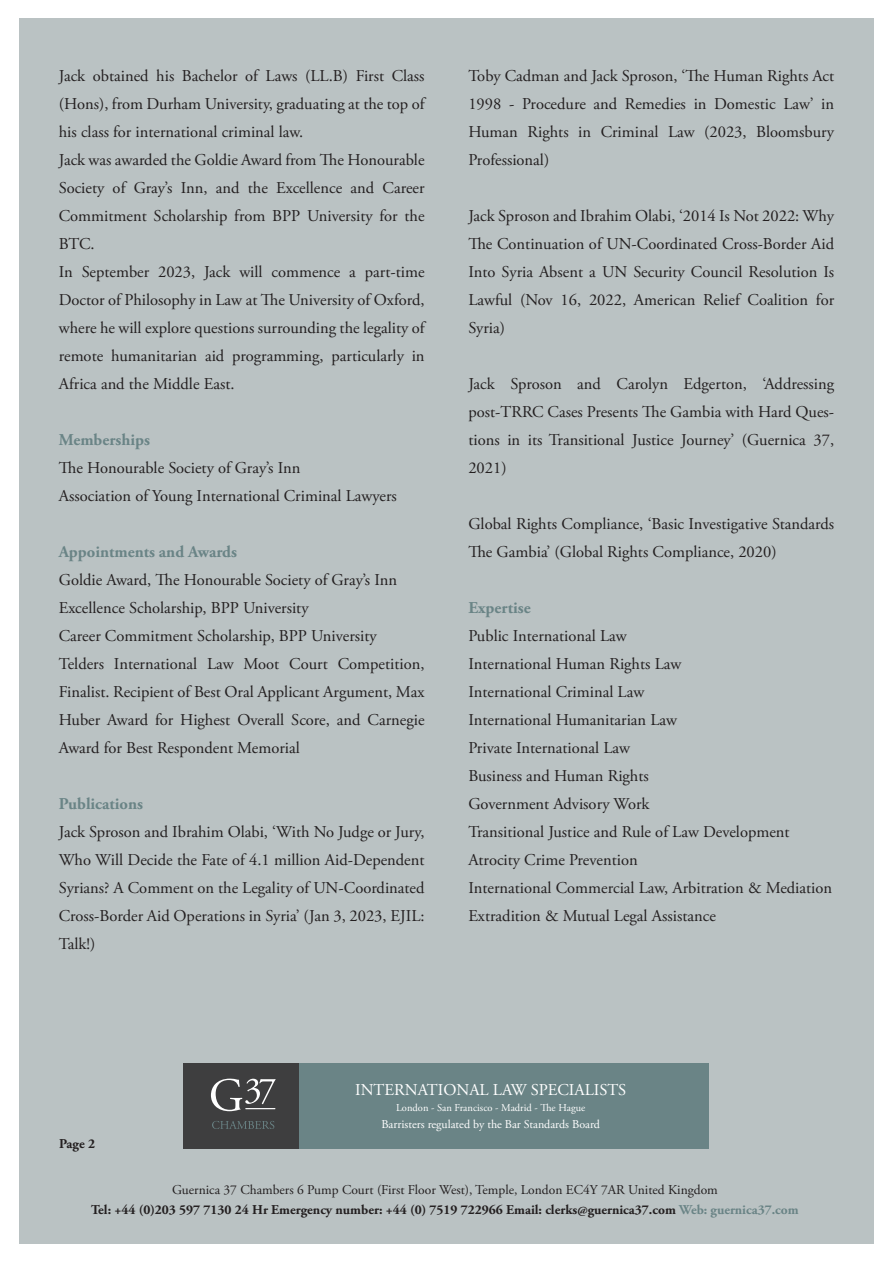
<style>
.page{position:relative;width:893px;height:1263px;background:#fff}
.page>*{position:absolute;margin:0;border:0;box-sizing:border-box;transform-origin:0 0}
.t1{font:16.5px/28px "Adobe Garamond Pro";color:#231f20}
.t2{font:700 16.5px "Adobe Garamond Pro";color:#6a8486}
.t3{font:16.5px "Adobe Garamond Pro";color:#fff}
.t4{font:700 13.5px/19.5px "Adobe Garamond Pro";color:#231f20;text-align:center}
.t5{font:12px "Adobe Garamond Pro";color:#fff}
.t6{font:10.5px "Adobe Garamond Pro";color:#fff}
.s1{font-weight:400}
.s2{color:#6a8486}
</style>
<div class="page">
<div style="left:19px;top:19px;width:855px;height:1224px;background:#bac2c3"></div>
<div style="left:183px;top:1063px;width:121px;height:85px;background:#3e3e3f"></div>
<svg style="left:212px;top:1121px;width:62px;height:8px"></svg>
<svg style="left:211px;top:1078px;width:65px;height:33px"></svg>
<div style="left:299px;top:1063px;width:410px;height:85px;background:#6a8486"></div>
<p class="t1" style="left:59px;top:63px;width:367px">Jack obtained his Bachelor of Laws (LL.B) First Class (Hons), from Durham University, graduating at the top of his class for international criminal law.<br>Jack was awarded the Goldie Award from The Honourable Society of Gray’s Inn, and the Excellence and Career Commitment Scholarship from BPP University for the BTC.<br>In September 2023, Jack will commence a part-time Doctor of Philosophy in Law at The University of Oxford, where he will explore questions surrounding the legality of remote humanitarian aid programming, particularly in Africa and the Middle East.</p>
<p class="t2" style="left:59px;top:433px;width:93px">Memberships</p>
<p class="t1" style="left:59px;top:455px;width:340px">The Honourable Society of Gray’s Inn<br>Association of Young International Criminal Lawyers</p>
<p class="t2" style="left:59px;top:545px;width:180px">Appointments and Awards</p>
<p class="t1" style="left:59px;top:567px;width:367px">Goldie Award, The Honourable Society of Gray’s Inn Excellence Scholarship, BPP University<br>Career Commitment Scholarship, BPP University Telders International Law Moot Court Competition, Finalist. Recipient of Best Oral Applicant Argument, Max Huber Award for Highest Overall Score, and Carnegie Award for Best Respondent Memorial</p>
<p class="t2" style="left:59px;top:797px;width:86px">Publications</p>
<p class="t1" style="left:59px;top:819px;width:367px;text-align:justify">Jack Sproson and Ibrahim Olabi, ‘With No Judge or Jury, Who Will Decide the Fate of 4.1 million Aid-Dependent Syrians? A Comment on the Legality of UN-Coordinated Cross-Border Aid Operations in Syria’ (Jan 3, 2023, EJIL:<br>Talk!)</p>
<p class="t1" style="left:468px;top:63px;width:367px;text-align:justify">Toby Cadman and Jack Sproson, ‘The Human Rights Act 1998 - Procedure and Remedies in Domestic Law’ in Human Rights in Criminal Law (2023, Bloomsbury Professional)</p>
<p class="t1" style="left:468px;top:203px;width:367px;text-align:justify">Jack Sproson and Ibrahim Olabi, ‘2014 Is Not 2022: Why The Continuation of UN-Coordinated Cross-Border Aid Into Syria Absent a UN Security Council Resolution Is Lawful (Nov 16, 2022, American Relief Coalition for Syria)</p>
<p class="t1" style="left:468px;top:371px;width:367px;text-align:justify">Jack Sproson and Carolyn Edgerton, ‘Addressing post-TRRC Cases Presents The Gambia with Hard Ques&shy;tions in its Transitional Justice Journey’ (Guernica 37, 2021)</p>
<p class="t1" style="left:468px;top:511px;width:367px">Global Rights Compliance, ‘Basic Investigative Standards<br>The Gambia’ (Global Rights Compliance, 2020)</p>
<p class="t2" style="left:468px;top:601px;width:64px">Expertise</p>
<p class="t1" style="left:468px;top:623px;width:365px">Public International Law<br>International Human Rights Law<br>International Criminal Law<br>International Humanitarian Law<br>Private International Law<br>Business and Human Rights<br>Government Advisory Work<br>Transitional Justice and Rule of Law Development Atrocity Crime Prevention<br>International Commercial Law, Arbitration &amp; Mediation Extradition &amp; Mutual Legal Assistance</p>
<p class="t4" style="left:59px;top:1136px;width:37px">Page 2</p>
<p class="t3" style="left:355px;top:1083px;width:273px">INTERNATIONAL LAW SPECIALISTS</p>
<p class="t6" style="left:396px;top:1103px;width:191px">London - San Francisco - Madrid - The Hague</p>
<p class="t5" style="left:381px;top:1119px;width:220px">Barristers regulated by the Bar Standards Board</p>
<p class="t4" style="left:91px;top:1181px;width:709px"><span class="s1">Guernica 37 Chambers 6 Pump Court (First Floor West), Temple, London EC4Y 7AR United Kingdom<br></span>Tel: +44 (0)203 597 7130 24 Hr Emergency number: +44 (0) 7519 722966 Email: clerks@guernica37.com <span class="s2">Web: guernica37.com</span></p>
</div>
